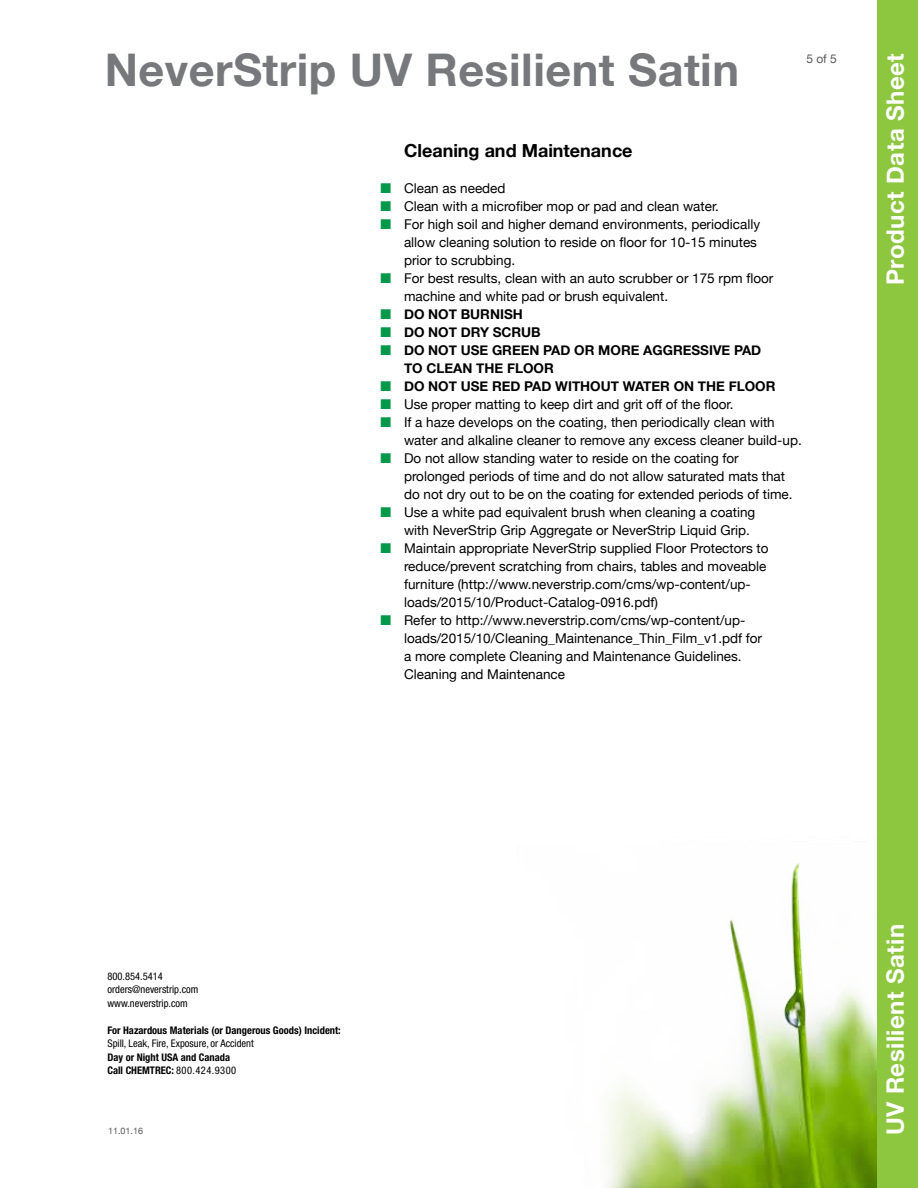
<style>
.page{position:relative;width:918px;height:1188px;background:#fff}
.page>*{position:absolute;margin:0;border:0;box-sizing:border-box;transform-origin:0 0}
.t1{font:700 45px "Helvetica Neue";letter-spacing:.01em;color:#77787b}
.t2{font:700 24px "Helvetica Neue";letter-spacing:.02em;color:#fff}
.t3{font:700 18px "Helvetica Neue";color:#000}
.t4{font:13.5px/18px "Helvetica Neue";color:#000}
.t5{font:700 13.5px/18px "Helvetica Neue";color:#000}
.t6{font:12px "Helvetica Neue";color:#58595b}
.t7{font:700 condensed 10.5px/13.5px "Helvetica Neue";color:#000}
.t8{font:condensed 10.5px/13.5px "Helvetica Neue";color:#000}
.t9{font:9px "Helvetica Neue";color:#58595b}
.s1{font-weight:400}
</style>
<div class="page">
<img style="left:606px;top:60px;width:272px;height:1128px">
<div style="left:878px;top:0;width:40px;height:1188px;background:#8dc63f"></div>
<h1 class="t1" style="left:105px;top:35px;width:636px">NeverStrip UV Resilient Satin</h1>
<h2 class="t2" style="left:876px;top:285px;width:233px;rotate:-90deg">Product Data Sheet</h2>
<p class="t6" style="left:806px;top:50px;width:32px">5 of 5</p>
<h3 class="t3" style="left:404px;top:137px;width:230px">Cleaning and Maintenance</h3>
<p class="t4" style="left:404px;top:180px;width:371px">Clean as needed<br>Clean with a microfiber mop or pad and clean water.<br>For high soil and higher demand environments, periodically allow cleaning solution to reside on floor for 10-15 minutes prior to scrubbing.<br>For best results, clean with an auto scrubber or 175 rpm floor machine and white pad or brush equivalent.</p>
<p class="t5" style="left:404px;top:306px;width:373px">DO NOT BURNISH<br>DO NOT DRY SCRUB<br>DO NOT USE GREEN PAD OR MORE AGGRESSIVE PAD<br>TO CLEAN THE FLOOR<br>DO NOT USE RED PAD WITHOUT WATER ON THE FLOOR</p>
<p class="t4" style="left:404px;top:396px;width:399px">Use proper matting to keep dirt and grit off of the floor.<br>If a haze develops on the coating, then periodically clean with water and alkaline cleaner to remove any excess cleaner build-up.<br>Do not allow standing water to reside on the coating for prolonged periods of time and do not allow saturated mats that do not dry out to be on the coating for extended periods of time.<br>Use a white pad equivalent brush when cleaning a coating<br>with NeverStrip Grip Aggregate or NeverStrip Liquid Grip.<br>Maintain appropriate NeverStrip supplied Floor Protectors to reduce/prevent scratching from chairs, tables and moveable furniture (http://www.neverstrip.com/cms/wp-content/up&shy;loads/2015/10/Product-Catalog-0916.pdf)<br>Refer to http://www.neverstrip.com/cms/wp-content/up&shy;loads/2015/10/Cleaning_Maintenance_Thin_Film_v1.pdf for<br>a more complete Cleaning and Maintenance Guidelines.<br>Cleaning and Maintenance</p>
<p class="t8" style="left:107px;top:969px;width:92px">800.854.5414 orders@neverstrip.com www.neverstrip.com</p>
<p class="t7" style="left:107px;top:1023px;width:235px">For Hazardous Materials (or Dangerous Goods) Incident:</p>
<p class="t8" style="left:107px;top:1037px;width:148px">Spill, Leak, Fire, Exposure, or Accident</p>
<p class="t7" style="left:107px;top:1050px;width:130px">Day or Night USA and Canada<br>Call CHEMTREC: <span class="s1">800.424.9300</span></p>
<p class="t9" style="left:108px;top:1124px;width:37px">11.01.16</p>
<h2 class="t2" style="left:877px;top:1135px;width:213px;rotate:-90deg">UV Resilient Satin</h2>
</div>
